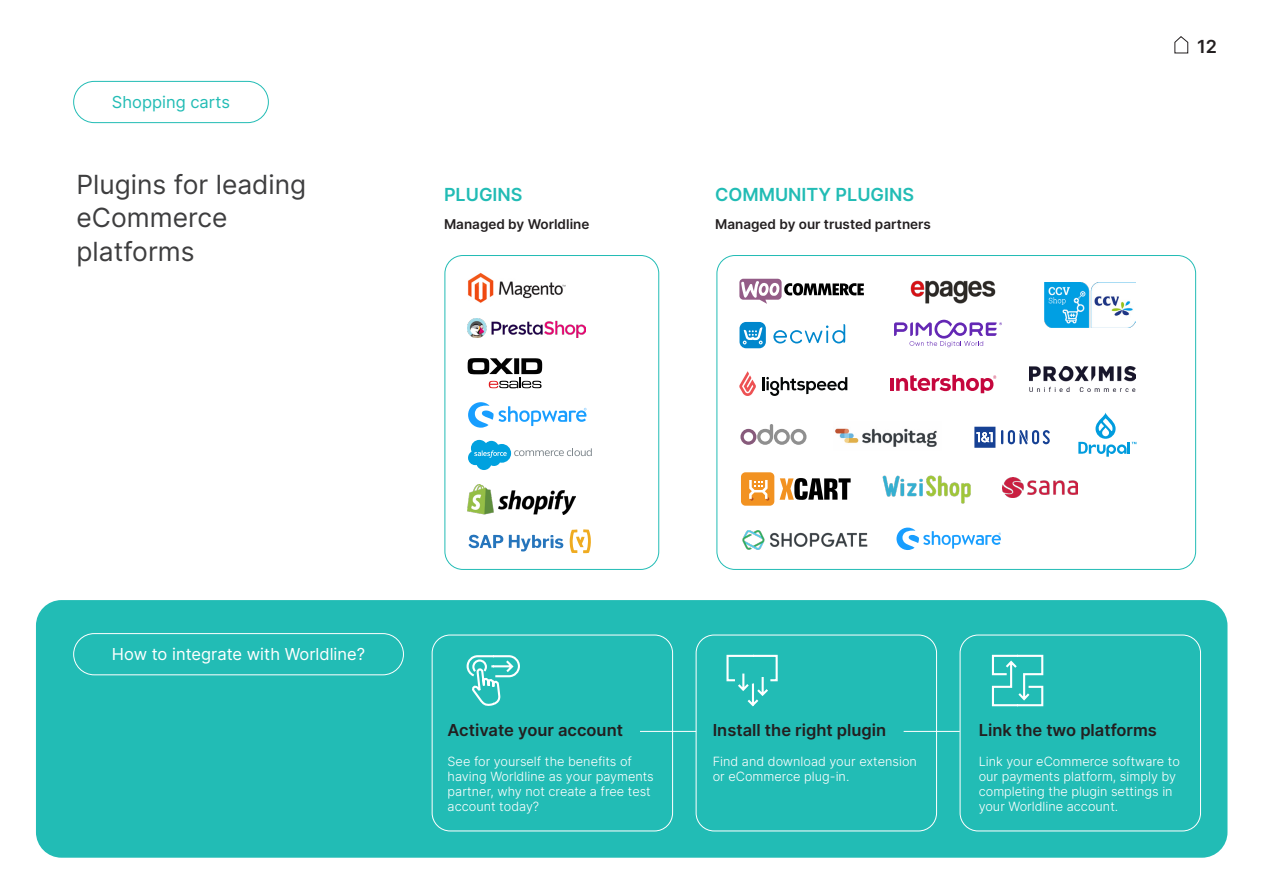
<style>
.page{position:relative;width:1263px;height:893px;background:#fff}
.page>*{position:absolute;margin:0;border:0;box-sizing:border-box;transform-origin:0 0}
.Page_Subtiitle{font:26.4px/33.9px "Inter";color:#3e3e3f}
.Large_Heading_Black{font:600 18px "Inter";color:#22bcb5}
.WL_Page_Numbers{font:600 18px "Inter";color:#231f20}
.Large_Heading_white{font:600 16.5px "Inter";color:#231f20}
.WL_Outline__Heading{font:16.5px "Inter";color:#fff}
.WL_Outline_heading{font:16.5px "Inter";color:#22bcb5}
.WL_Bold_Sub_text{font:600 13.5px "Inter";color:#231f20}
.Main_Body_Text{font:300 12.75px/15px "Inter";color:#fff}
</style>
<div class="page">
<div style="left:36px;top:600px;width:1191px;height:258px;background:#22bcb5;border-radius:26px"></div>
<img style="left:468px;top:272px;width:98px;height:31px">
<img style="left:467px;top:319px;width:119px;height:19px">
<img style="left:468px;top:484px;width:107px;height:31px">
<svg style="left:468px;top:402px;width:118px;height:26px"></svg>
<svg style="left:468px;top:358px;width:74px;height:30px"></svg>
<svg style="left:468px;top:440px;width:124px;height:30px"></svg>
<svg style="left:570px;top:529px;width:21px;height:24px"></svg>
<svg style="left:468px;top:534px;width:95px;height:18px"></svg>
<svg style="left:739px;top:279px;width:125px;height:25px"></svg>
<svg style="left:974px;top:426px;width:76px;height:22px"></svg>
<svg style="left:1078px;top:413px;width:58px;height:44px"></svg>
<div style="left:739px;top:322px;width:27px;height:26px;background:#0087cd;border-radius:7px"></div>
<svg style="left:743px;top:327px;width:20px;height:17px"></svg>
<svg style="left:773px;top:324px;width:72px;height:19px"></svg>
<img style="left:910px;top:281px;width:86px;height:23px">
<img style="left:1044px;top:283px;width:91px;height:44px">
<svg style="left:894px;top:320px;width:108px;height:27px"></svg>
<svg style="left:739px;top:371px;width:17px;height:25px"></svg>
<svg style="left:762px;top:377px;width:85px;height:19px"></svg>
<svg style="left:890px;top:375px;width:106px;height:18px"></svg>
<img style="left:1029px;top:367px;width:106px;height:25px">
<svg style="left:740px;top:424px;width:66px;height:21px"></svg>
<img style="left:835px;top:428px;width:102px;height:19px">
<svg style="left:896px;top:528px;width:105px;height:22px"></svg>
<img style="left:882px;top:475px;width:89px;height:29px">
<svg style="left:779px;top:478px;width:72px;height:22px"></svg>
<div style="left:741px;top:472px;width:33px;height:34px;background:#f29221;border-radius:4px"></div>
<svg style="left:749px;top:480px;width:20px;height:21px"></svg>
<img style="left:1002px;top:477px;width:75px;height:21px">
<img style="left:742px;top:530px;width:126px;height:20px">
<div style="left:73px;top:81px;width:196px;height:42px;border:1px solid #22bcb5;border-radius:21px"></div>
<div style="left:73px;top:633px;width:331px;height:42px;border:1px solid #fff;border-radius:21px"></div>
<div style="left:444px;top:255px;width:215px;height:315px;border:1px solid #22bcb5;border-radius:18px"></div>
<div style="left:432px;top:635px;width:241px;height:196px;border:1px solid #fff;border-radius:18px"></div>
<div style="left:696px;top:635px;width:241px;height:196px;border:1px solid #fff;border-radius:18px"></div>
<div style="left:960px;top:635px;width:241px;height:196px;border:1px solid #fff;border-radius:18px"></div>
<hr style="left:640px;top:731px;width:56px;height:1px;background:#fff">
<hr style="left:904px;top:731px;width:56px;height:1px;background:#fff">
<svg style="left:1174px;top:36px;width:14px;height:18px"></svg>
<svg style="left:726px;top:654px;width:52px;height:53px"></svg>
<svg style="left:991px;top:654px;width:53px;height:53px"></svg>
<svg style="left:466px;top:655px;width:54px;height:51px"></svg>
<p class="WL_Outline_heading" style="left:112px;top:90px;width:120px">Shopping carts</p>
<p class="Page_Subtiitle" style="left:77px;top:166px;width:231px">Plugins for leading eCommerce platforms</p>
<p class="Large_Heading_Black" style="left:444px;top:182px;width:80px">PLUGINS</p>
<p class="Large_Heading_Black" style="left:715px;top:182px;width:201px">COMMUNITY PLUGINS</p>
<p class="WL_Bold_Sub_text" style="left:444px;top:214px;width:147px">Managed by Worldline</p>
<p class="WL_Bold_Sub_text" style="left:715px;top:214px;width:217px">Managed by our trusted partners</p>
<p class="WL_Page_Numbers" style="left:1197px;top:33px;width:21px">12</p>
<p class="WL_Outline__Heading" style="left:112px;top:642px;width:255px">How to integrate with Worldline?</p>
<p class="Large_Heading_white" style="left:448px;top:718px;width:177px">Activate your account</p>
<p class="Main_Body_Text" style="left:448px;top:754px;width:208px">See for yourself the benefits of having Worldline as your payments partner, why not create a free test account today?</p>
<p class="Large_Heading_white" style="left:713px;top:718px;width:175px">Install the right plugin</p>
<p class="Main_Body_Text" style="left:713px;top:754px;width:206px">Find and download your extension or eCommerce plug-in.</p>
<p class="Large_Heading_white" style="left:979px;top:718px;width:180px">Link the two platforms</p>
<p class="Main_Body_Text" style="left:979px;top:754px;width:203px">Link your eCommerce software to our payments platform, simply by completing the plugin settings in your Worldline account.</p>
</div>
